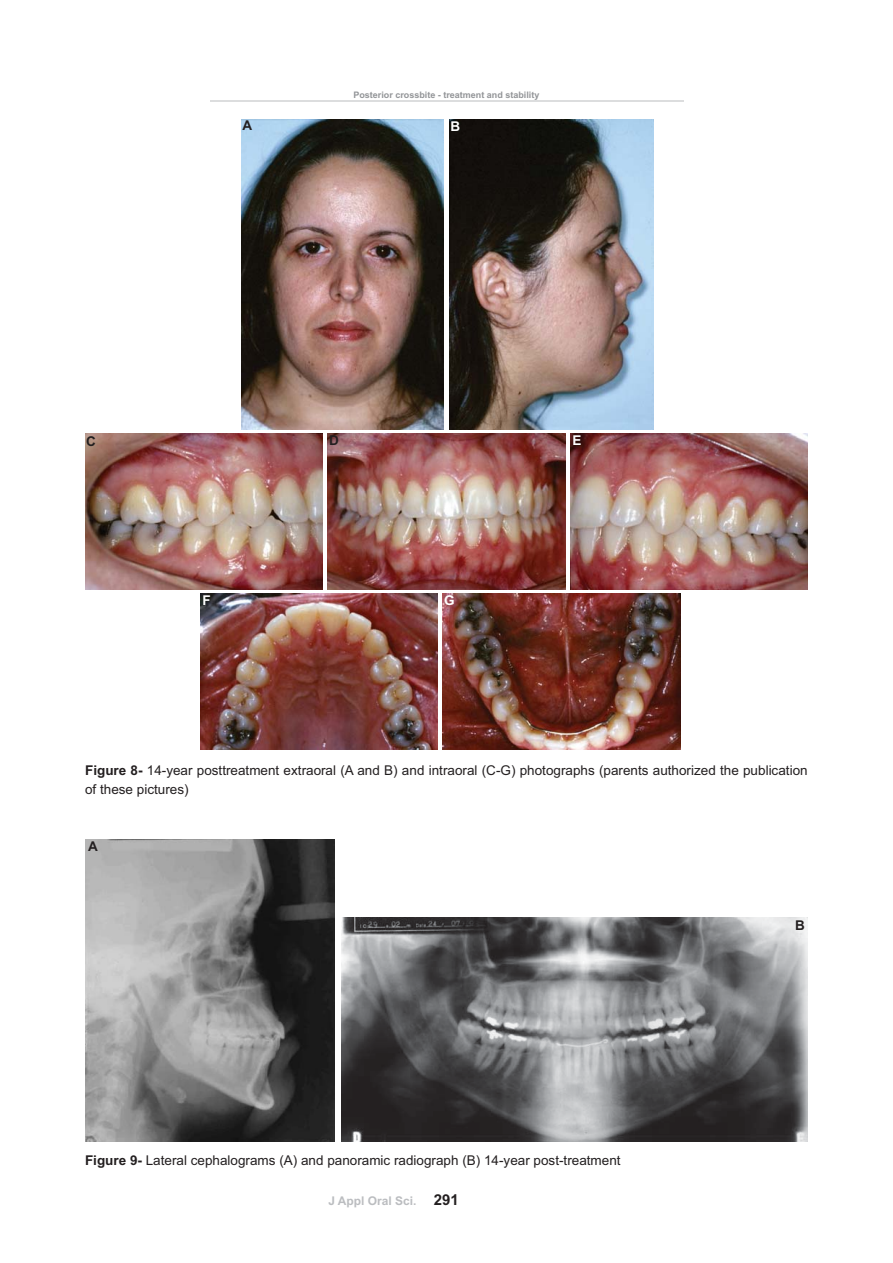
<style>
.page{position:relative;width:893px;height:1263px;background:#fff}
.page>*{position:absolute;margin:0;border:0;box-sizing:border-box;transform-origin:0 0}
.t1{font:13.5px/19.5px "Arial";color:#231f20}
.t2{font:700 13.5px "Arial";color:#231f20}
.t3{font:700 13.5px "Arial";color:#fff}
.t4{font:700 12px "Arial";color:#bbbdc0}
.t5{font:700 9px "Arial";color:#939598}
.s1{font-weight:700}
.s2{font-size:15px;color:#231f20}
</style>
<div class="page">
<hr style="left:211px;top:100px;width:473px;height:1px;background:#dcddde">
<img style="left:241px;top:119px;width:203px;height:311px">
<img style="left:449px;top:119px;width:204px;height:311px">
<img style="left:85px;top:434px;width:237px;height:155px">
<img style="left:200px;top:594px;width:237px;height:155px">
<img style="left:443px;top:594px;width:237px;height:155px">
<img style="left:328px;top:434px;width:237px;height:155px">
<img style="left:570px;top:434px;width:238px;height:155px">
<img style="left:341px;top:917px;width:467px;height:225px">
<img style="left:85px;top:839px;width:250px;height:302px">
<p class="t2" style="left:242px;top:120px;width:11px">A</p>
<p class="t5" style="left:353px;top:92px;width:187px">Posterior crossbite - treatment and stability</p>
<p class="t3" style="left:450px;top:121px;width:11px">B</p>
<p class="t2" style="left:86px;top:436px;width:11px">C</p>
<p class="t2" style="left:329px;top:436px;width:11px">D</p>
<p class="t3" style="left:202px;top:596px;width:10px">F</p>
<p class="t3" style="left:444px;top:596px;width:12px">G</p>
<p class="t3" style="left:572px;top:436px;width:11px">E</p>
<p class="t1" style="left:85px;top:762px;width:724px"><span class="s1">Figure 8-</span> 14-year posttreatment extraoral (A and B) and intraoral (C-G) photographs (parents authorized the publication of these pictures)</p>
<p class="t2" style="left:88px;top:841px;width:11px">A</p>
<p class="t1" style="left:85px;top:1152px;width:537px"><span class="s1">Figure 9-</span> Lateral cephalograms (A) and panoramic radiograph (B) 14-year post-treatment</p>
<p class="t4" style="left:328px;top:1196px;width:132px">J Appl Oral Sci. <span class="s2">291</span></p>
<p class="t2" style="left:795px;top:920px;width:11px">B</p>
</div>
